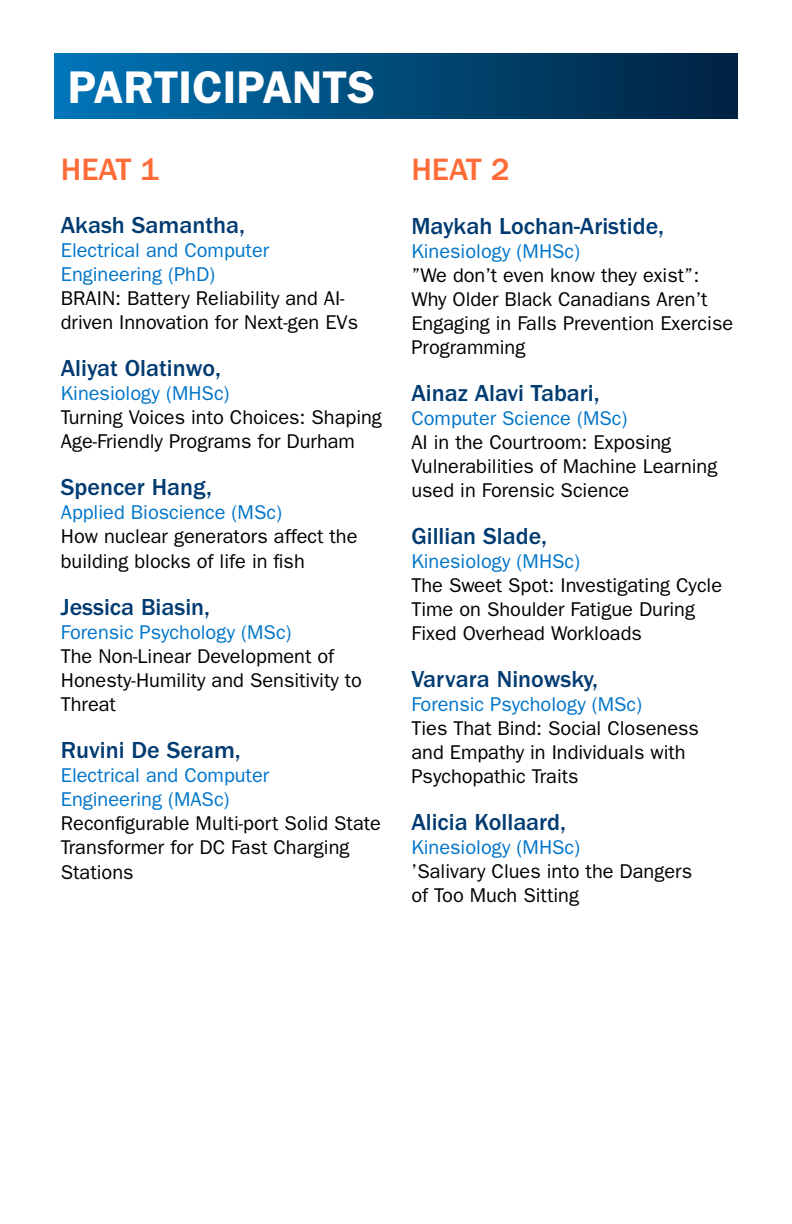
<style>
.page{position:relative;width:792px;height:1224px;background:#fff}
.page>*{position:absolute;margin:0;border:0;box-sizing:border-box;transform-origin:0 0}
.t1{font:600 46px "ITC Franklin Gothic Std";color:#fff}
.t2{font:500 32px "ITC Franklin Gothic Std";color:#ff6c37}
.t3{font:500 24px "ITC Franklin Gothic Std";color:#003b71}
.t4{font:20px/24px "ITC Franklin Gothic Std";color:#000}
.t5{font:20px/24px "ITC Franklin Gothic Std";color:#0075c9}
</style>
<div class="page">
<div style="left:54px;top:53px;width:684px;height:66px;background:linear-gradient(to right,#0074b5,#00213f)"></div>
<h1 class="t1" style="left:68px;top:60px;width:309px">PARTICIPANTS</h1>
<h2 class="t2" style="left:61px;top:152px;width:100px">HEAT 1</h2>
<p class="t3" style="left:61px;top:212px;width:186px">Akash Samantha,</p>
<p class="t5" style="left:61px;top:239px;width:210px">Electrical and Computer<br>Engineering (PhD)</p>
<p class="t4" style="left:61px;top:287px;width:299px">BRAIN: Battery Reliability and AI&shy;driven Innovation for Next-gen EVs</p>
<p class="t3" style="left:61px;top:355px;width:162px">Aliyat Olatinwo,</p>
<p class="t5" style="left:61px;top:381px;width:170px">Kinesiology (MHSc)</p>
<p class="t4" style="left:61px;top:405px;width:323px">Turning Voices into Choices: Shaping<br>Age-Friendly Programs for Durham</p>
<p class="t3" style="left:61px;top:473px;width:153px">Spencer Hang,</p>
<p class="t5" style="left:61px;top:500px;width:223px">Applied Bioscience (MSc)</p>
<p class="t4" style="left:61px;top:524px;width:298px;line-height:25.2px">How nuclear generators affect the building blocks of life in fish</p>
<p class="t3" style="left:61px;top:593px;width:151px">Jessica Biasin,</p>
<p class="t5" style="left:61px;top:620px;width:232px">Forensic Psychology (MSc)</p>
<p class="t4" style="left:61px;top:644px;width:303px">The Non-Linear Development of<br>Honesty-Humility and Sensitivity to<br>Threat</p>
<p class="t3" style="left:61px;top:736px;width:181px">Ruvini De Seram,</p>
<p class="t5" style="left:61px;top:763px;width:210px">Electrical and Computer<br>Engineering (MASc)</p>
<p class="t4" style="left:61px;top:811px;width:322px;line-height:24.6px">Reconfigurable Multi-port Solid State<br>Transformer for DC Fast Charging<br>Stations</p>
<h2 class="t2" style="left:411px;top:152px;width:100px">HEAT 2</h2>
<p class="t3" style="left:411px;top:213px;width:254px">Maykah Lochan-Aristide,</p>
<p class="t5" style="left:411px;top:240px;width:170px">Kinesiology (MHSc)</p>
<p class="t4" style="left:411px;top:264px;width:323px">”We don’t even know they exist”:<br>Why Older Black Canadians Aren’t<br>Engaging in Falls Prevention Exercise<br>Programming</p>
<p class="t3" style="left:411px;top:380px;width:190px">Ainaz Alavi Tabari,</p>
<p class="t5" style="left:411px;top:407px;width:217px">Computer Science (MSc)</p>
<p class="t4" style="left:411px;top:431px;width:307px">AI in the Courtroom: Exposing<br>Vulnerabilities of Machine Learning used in Forensic Science</p>
<p class="t3" style="left:411px;top:523px;width:137px">Gillian Slade,</p>
<p class="t5" style="left:411px;top:549px;width:170px">Kinesiology (MHSc)</p>
<p class="t4" style="left:411px;top:573px;width:312px">The Sweet Spot: Investigating Cycle<br>Time on Shoulder Fatigue During<br>Fixed Overhead Workloads</p>
<p class="t3" style="left:411px;top:665px;width:188px">Varvara Ninowsky,</p>
<p class="t5" style="left:411px;top:692px;width:232px">Forensic Psychology (MSc)</p>
<p class="t4" style="left:411px;top:716px;width:289px">Ties That Bind: Social Closeness and Empathy in Individuals with<br>Psychopathic Traits</p>
<p class="t3" style="left:411px;top:808px;width:156px">Alicia Kollaard,</p>
<p class="t5" style="left:411px;top:835px;width:170px">Kinesiology (MHSc)</p>
<p class="t4" style="left:411px;top:859px;width:282px">’Salivary Clues into the Dangers of Too Much Sitting</p>
</div>
